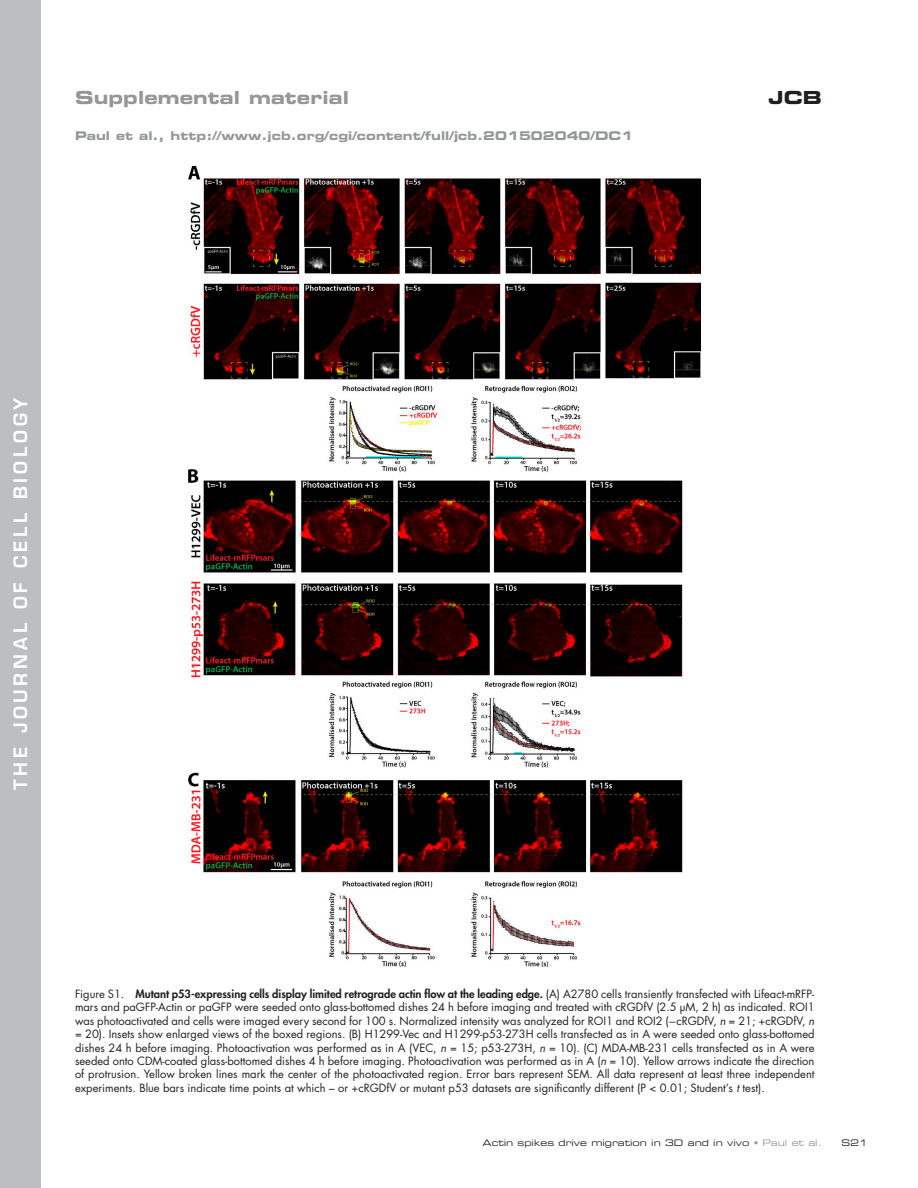
<style>
.page{position:relative;width:918px;height:1188px;background:#fff}
.page>*{position:absolute;margin:0;border:0;box-sizing:border-box;transform-origin:0 0}
.t1{font:600 18px "Eurostile LT Std";letter-spacing:.205em;color:#fff}
.t2{font:18px "Eurostile LT Std Bold Ex 2";letter-spacing:.005em;color:#949698}
.t3{font:18px "Eurostile LT Std Bold Ex 2";color:#231f20}
.t4{font:12px "Eurostile LT Std Bold Ex 2";letter-spacing:.005em;color:#949698}
.t5{font:11.1px/13.4px "Futura Std";color:#231f20;text-align:justify}
.t6{font:9px "Eurostile LT Std Ex 2";color:#231f20}
.s1{font-weight:800}
.s2{font-family:"STIX General"}
.s3{font-style:italic}
.s4{color:#949698}
</style>
<div class="page">
<div style="left:0;top:0;width:40px;height:1188px;background:#bcbec0"></div>
<img style="left:189px;top:166px;width:512px;height:801px">
<h1 class="t2" style="left:75px;top:85px;width:275px">Supplemental material</h1>
<p class="t4" style="left:75px;top:127px;width:560px">Paul et al., http://www.jcb.org/cgi/content/full/jcb.201502040/DC1</p>
<h1 class="t3" style="left:769px;top:84px;width:55px">JCB</h1>
<h1 class="t1" style="left:9px;top:790px;width:395px;rotate:-90deg">THE JOURNAL OF CELL BIOLOGY</h1>
<p class="t5" style="left:75px;top:987px;width:741px">Figure S1. <span class="s1">Mutant p53-expressing cells display limited retrograde actin flow at the leading edge.</span> (A) A2780 cells transiently transfected with Lifeact-mRFP&shy;mars and paGFP-Actin or paGFP were seeded onto glass-bottomed dishes 24 h before imaging and treated with cRGDfV (2.5 µM, 2 h) as indicated. ROI1 was photoactivated and cells were imaged every second for 100 s. Normalized intensity was analyzed for ROI1 and ROI2 (<span class="s2">−</span>cRGDfV, <span class="s3">n</span> = 21; +cRGDfV, <span class="s3">n </span>= 20). Insets show enlarged views of the boxed regions. (B) H1299-Vec and H1299-p53-273H cells transfected as in A were seeded onto glass-bottomed dishes 24 h before imaging. Photoactivation was performed as in A (VEC, <span class="s3">n</span> = 15; p53-273H, <span class="s3">n</span> = 10). (C) MDA-MB-231 cells transfected as in A were seeded onto CDM-coated glass-bottomed dishes 4 h before imaging. Photoactivation was performed as in A (<span class="s3">n</span> = 10). Yellow arrows indicate the direction of protrusion. Yellow broken lines mark the center of the photoactivated region. Error bars represent SEM. All data represent at least three independent experiments. Blue bars indicate time points at which – or +cRGDfV or mutant p53 datasets are significantly different (P &lt; 0.01; Student’s <span class="s3">t</span> test).</p>
<p class="t6" style="left:483px;top:1136px;width:341px">Actin spikes drive migration in 3D and in vivo <span class="s4">• Paul et al.</span></p>
<p class="t6" style="left:842px;top:1136px;width:28px">S21</p>
</div>
